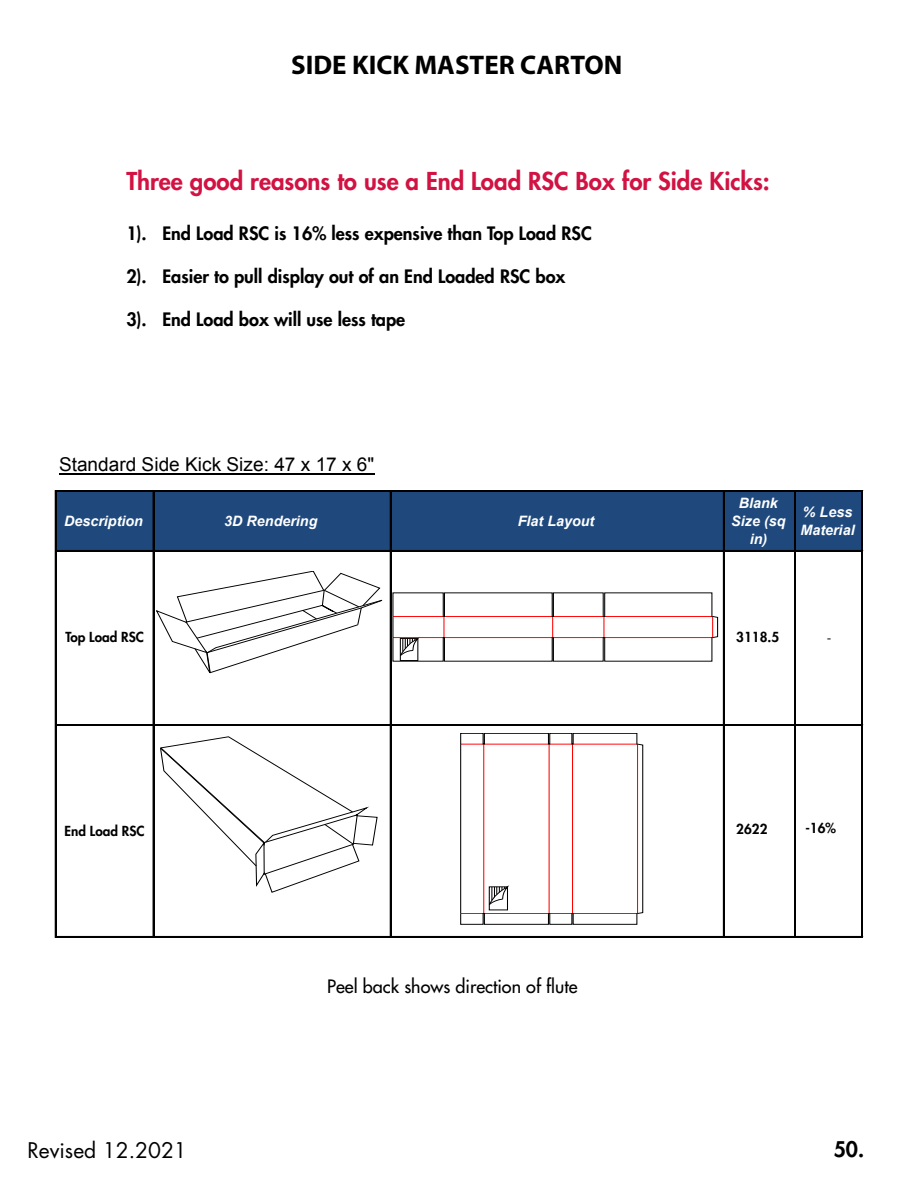
<style>
.page{position:relative;width:918px;height:1188px;background:#fff}
.page>*{position:absolute;margin:0;border:0;box-sizing:border-box;transform-origin:0 0}
.t1{font:700 27px "Myriad Pro";color:#000}
.t2{font:800 24px "Futura";color:#d11242}
.t3{font:21px "Futura";color:#000}
.t4{font:800 21px "Futura";color:#000}
.t5{font:19.05px "Arial";color:#000}
.t6{font:800 18px "Futura";color:#000}
.t7{font:18px "Futura";color:#000}
.t8{font:italic 700 14.25px/17.9px "Arial";color:#fff;text-align:center}
.t9{font:800 13.5px "Futura";color:#000}
.t10{font:11.85px "Arial";color:#000}
</style>
<div class="page">
<div style="left:56px;top:491px;width:806px;height:60px;background:#1f497d"></div>
<hr style="left:59px;top:473px;width:315px;height:1px;background:#000">
<hr style="left:55px;top:490px;width:1px;height:448px;background:#000">
<hr style="left:153px;top:492px;width:1px;height:446px;background:#000">
<hr style="left:390px;top:492px;width:1px;height:446px;background:#000">
<hr style="left:723px;top:492px;width:1px;height:446px;background:#000">
<hr style="left:795px;top:492px;width:1px;height:446px;background:#000">
<hr style="left:861px;top:492px;width:1px;height:445px;background:#000">
<hr style="left:862px;top:492px;width:1px;height:446px;background:#000">
<hr style="left:56px;top:490px;width:807px;height:2px;background:#000">
<hr style="left:56px;top:550px;width:807px;height:2px;background:#000">
<hr style="left:56px;top:724px;width:807px;height:1px;background:#000">
<hr style="left:56px;top:725px;width:807px;height:1px;background:#000">
<hr style="left:56px;top:936px;width:807px;height:2px;background:#000">
<svg style="left:161px;top:737px;width:216px;height:155px"></svg>
<svg style="left:157px;top:571px;width:225px;height:102px"></svg>
<svg style="left:461px;top:733px;width:182px;height:192px"></svg>
<svg style="left:393px;top:593px;width:325px;height:68px"></svg>
<h1 class="t1" style="left:291px;top:48px;width:333px">SIDE KICK MASTER CARTON</h1>
<h2 class="t2" style="left:126px;top:166px;width:645px">Three good reasons to use a End Load RSC Box for Side Kicks:</h2>
<p class="t6" style="left:126px;top:222px;width:467px">1). End Load RSC is 16% less expensive than Top Load RSC</p>
<p class="t6" style="left:126px;top:265px;width:441px">2). Easier to pull display out of an End Loaded RSC box</p>
<p class="t6" style="left:126px;top:308px;width:280px">3). End Load box will use less tape</p>
<p class="t5" style="left:59px;top:452px;width:317px">Standard Side Kick Size: 47 x 17 x 6"</p>
<p class="t8" style="left:64px;top:513px;width:80px">Description</p>
<p class="t8" style="left:224px;top:513px;width:95px">3D Rendering</p>
<p class="t8" style="left:518px;top:513px;width:78px">Flat Layout</p>
<p class="t8" style="left:731px;top:495px;width:56px">Blank<br>Size (sq in)</p>
<p class="t8" style="left:800px;top:504px;width:56px;text-align:left">% Less<br>Material</p>
<p class="t9" style="left:66px;top:629px;width:80px">Top Load RSC</p>
<p class="t9" style="left:736px;top:629px;width:44px">3118.5</p>
<p class="t10" style="left:65px;top:630px;width:80px">Top Load RSC</p>
<p class="t10" style="left:742px;top:630px;width:38px">3118.5</p>
<p class="t10" style="left:827px;top:630px;width:5px">-</p>
<p class="t9" style="left:736px;top:820px;width:33px">2622</p>
<p class="t9" style="left:805px;top:819px;width:32px">-16%</p>
<p class="t10" style="left:65px;top:823px;width:81px">End Load RSC</p>
<p class="t10" style="left:747px;top:823px;width:28px">2622</p>
<p class="t10" style="left:815px;top:823px;width:29px">-16%</p>
<p class="t7" style="left:327px;top:975px;width:252px">Peel back shows direction of flute</p>
<p class="t3" style="left:27px;top:1136px;width:161px">Revised 12.2021</p>
<p class="t4" style="left:834px;top:1136px;width:32px">50.</p>
</div>
